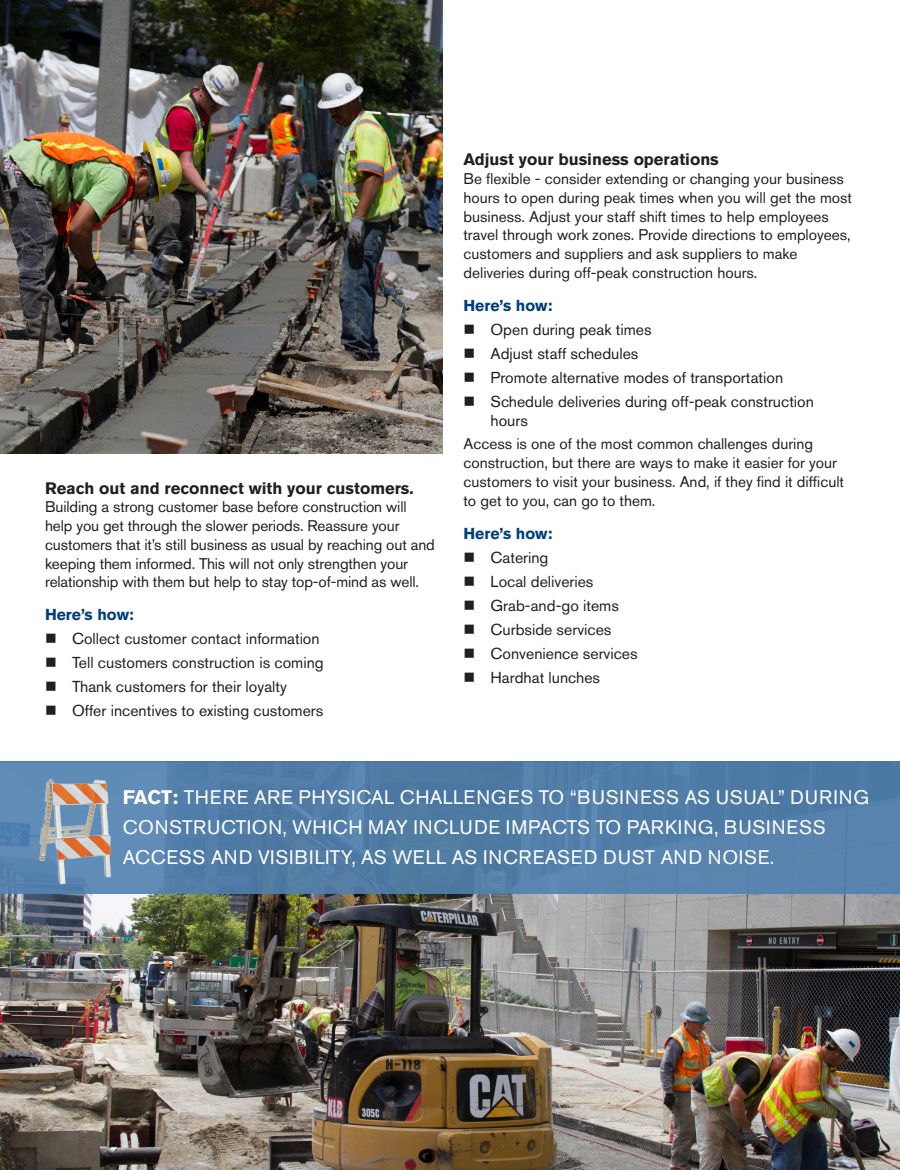
<style>
.page{position:relative;width:900px;height:1170px;background:#fff}
.page>*{position:absolute;margin:0;border:0;box-sizing:border-box;transform-origin:0 0}
.QUOTE_2{font:19.5px/30px "Akzidenz Grotesk Std";letter-spacing:.035em;color:#fff}
.Section_subhead{font:700 16.5px "Akzidenz Grotesk Std";color:#231f20}
.t1{font:15.75px/19.5px "Akzidenz Grotesk Std";color:#231f20}
.Section_subhead__Her{font:700 15.75px "Akzidenz Grotesk Std";color:#013d7d}
.t2{font:15.3px/18.8px "Akzidenz Grotesk Std";color:#231f20}
.s1{font-weight:700}
</style>
<div class="page">
<img style="left:0;top:894px;width:900px;height:276px">
<div style="left:0;top:762px;width:900px;height:132px;background:linear-gradient(to right,#5783ae,#507da7)"></div>
<img style="left:0;top:0;width:443px;height:453px">
<img style="left:21px;top:777px;width:109px;height:108px">
<p class="Section_subhead" style="left:45px;top:478px;width:370px">Reach out and reconnect with your customers.</p>
<p class="t2" style="left:45px;top:498px;width:391px">Building a strong customer base before construction will help you get through the slower periods. Reassure your customers that it’s still business as usual by reaching out and keeping them informed. This will not only strengthen your relationship with them but help to stay top-of-mind as well.</p>
<p class="Section_subhead__Her" style="left:45px;top:606px;width:90px">Here’s how:</p>
<p class="t1" style="left:72px;top:629px;width:249px">Collect customer contact information</p>
<p class="t1" style="left:72px;top:653px;width:253px">Tell customers construction is coming</p>
<p class="t1" style="left:72px;top:677px;width:216px">Thank customers for their loyalty</p>
<p class="t1" style="left:72px;top:701px;width:253px">Offer incentives to existing customers</p>
<p class="Section_subhead" style="left:464px;top:150px;width:257px">Adjust your business operations</p>
<p class="t2" style="left:464px;top:169px;width:390px">Be flexible - consider extending or changing your business hours to open during peak times when you will get the most business. Adjust your staff shift times to help employees travel through work zones. Provide directions to employees, customers and suppliers and ask suppliers to make deliveries during off-peak construction hours.</p>
<p class="Section_subhead__Her" style="left:464px;top:296px;width:90px">Here’s how:</p>
<p class="t1" style="left:490px;top:319px;width:163px">Open during peak times</p>
<p class="t1" style="left:490px;top:343px;width:150px">Adjust staff schedules</p>
<p class="t1" style="left:490px;top:367px;width:294px">Promote alternative modes of transportation</p>
<p class="t1" style="left:490px;top:391px;width:325px">Schedule deliveries during off-peak construction hours</p>
<p class="t2" style="left:464px;top:435px;width:382px">Access is one of the most common challenges during construction, but there are ways to make it easier for your customers to visit your business. And, if they find it difficult to get to you, can go to them.</p>
<p class="Section_subhead__Her" style="left:464px;top:524px;width:90px">Here’s how:</p>
<p class="t1" style="left:490px;top:547px;width:59px">Catering</p>
<p class="t1" style="left:490px;top:571px;width:105px">Local deliveries</p>
<p class="t1" style="left:490px;top:595px;width:130px">Grab-and-go items</p>
<p class="t1" style="left:490px;top:619px;width:122px">Curbside services</p>
<p class="t1" style="left:490px;top:643px;width:149px">Convenience services</p>
<p class="t1" style="left:490px;top:667px;width:111px">Hardhat lunches</p>
<p class="QUOTE_2" style="left:123px;top:782px;width:748px"><span class="s1">FACT:</span> THERE ARE PHYSICAL CHALLENGES TO “BUSINESS AS USUAL” DURING<br>CONSTRUCTION, WHICH MAY INCLUDE IMPACTS TO PARKING, BUSINESS<br>ACCESS AND VISIBILITY, AS WELL AS INCREASED DUST AND NOISE.</p>
</div>
